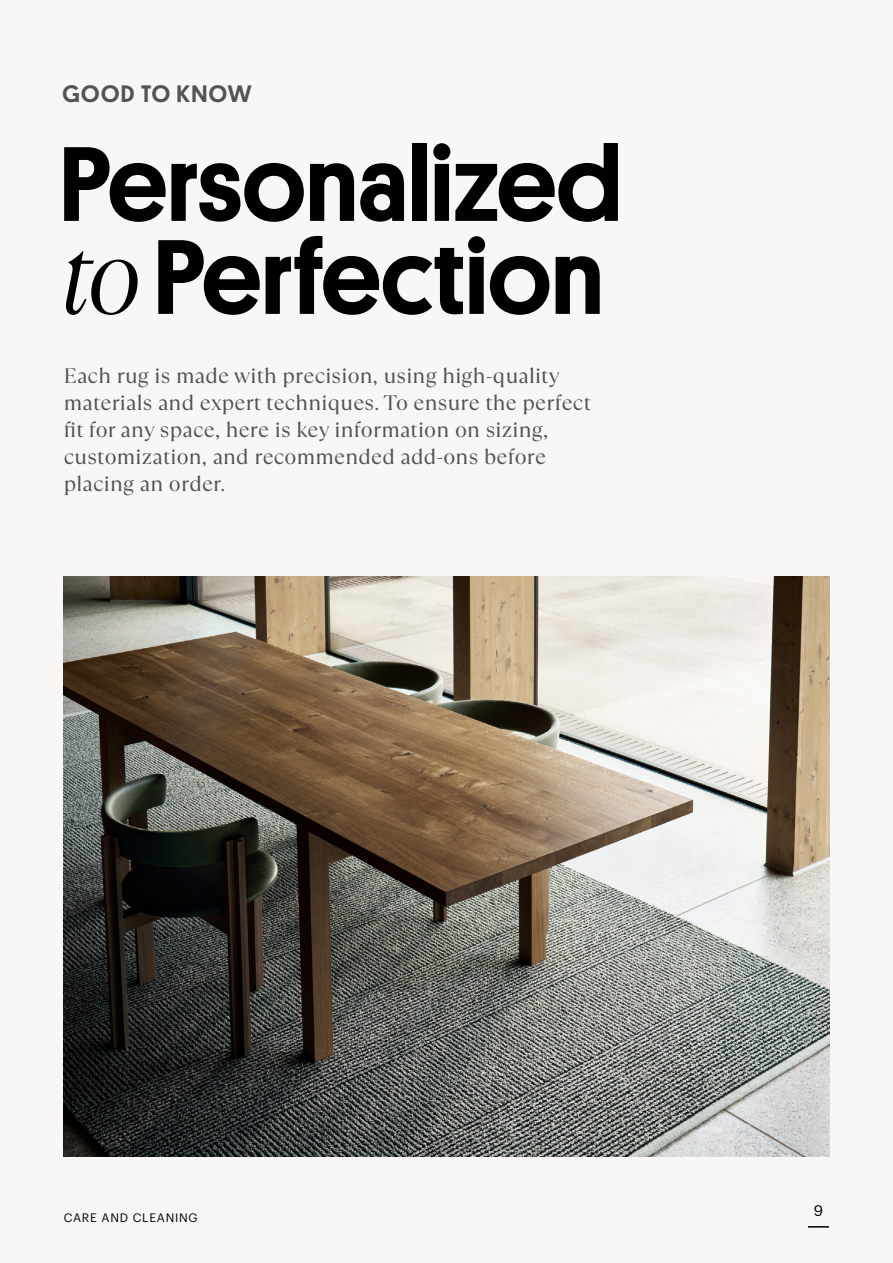
<style>
.page{position:relative;width:893px;height:1263px;background:#f9f7f5}
.page>*{position:absolute;margin:0;border:0;box-sizing:border-box;transform-origin:0 0}
.t1{font:500 106.5px/93px "Platform";color:#000}
.t2{font:500 24px "Platform";letter-spacing:.06em;color:#545352}
.t3{font:21px/27px "TT Ramillas";letter-spacing:.01em;color:#545352}
.t4{font:15px "Graphik";color:#000}
.t5{font:12px "Graphik";letter-spacing:.06em;color:#000}
.s1{font-family:"TT Ramillas";font-weight:300;font-style:italic}
</style>
<div class="page">
<svg style="left:808px;top:1226px;width:21px;height:1px"></svg>
<img style="left:64px;top:576px;width:765px;height:581px">
<p class="t2" style="left:63px;top:76px;width:191px">GOOD TO KNOW</p>
<h1 class="t1" style="left:59px;top:131px;width:564px">Personalized <span class="s1">to</span> Perfection</h1>
<p class="t3" style="left:64px;top:362px;width:529px">Each rug is made with precision, using high-quality materials and expert techniques. To ensure the perfect fit for any space, here is key information on sizing, customization, and recommended add-ons before placing an order.</p>
<p class="t5" style="left:64px;top:1209px;width:135px">CARE AND CLEANING</p>
<p class="t4" style="left:814px;top:1199px;width:11px">9</p>
</div>
